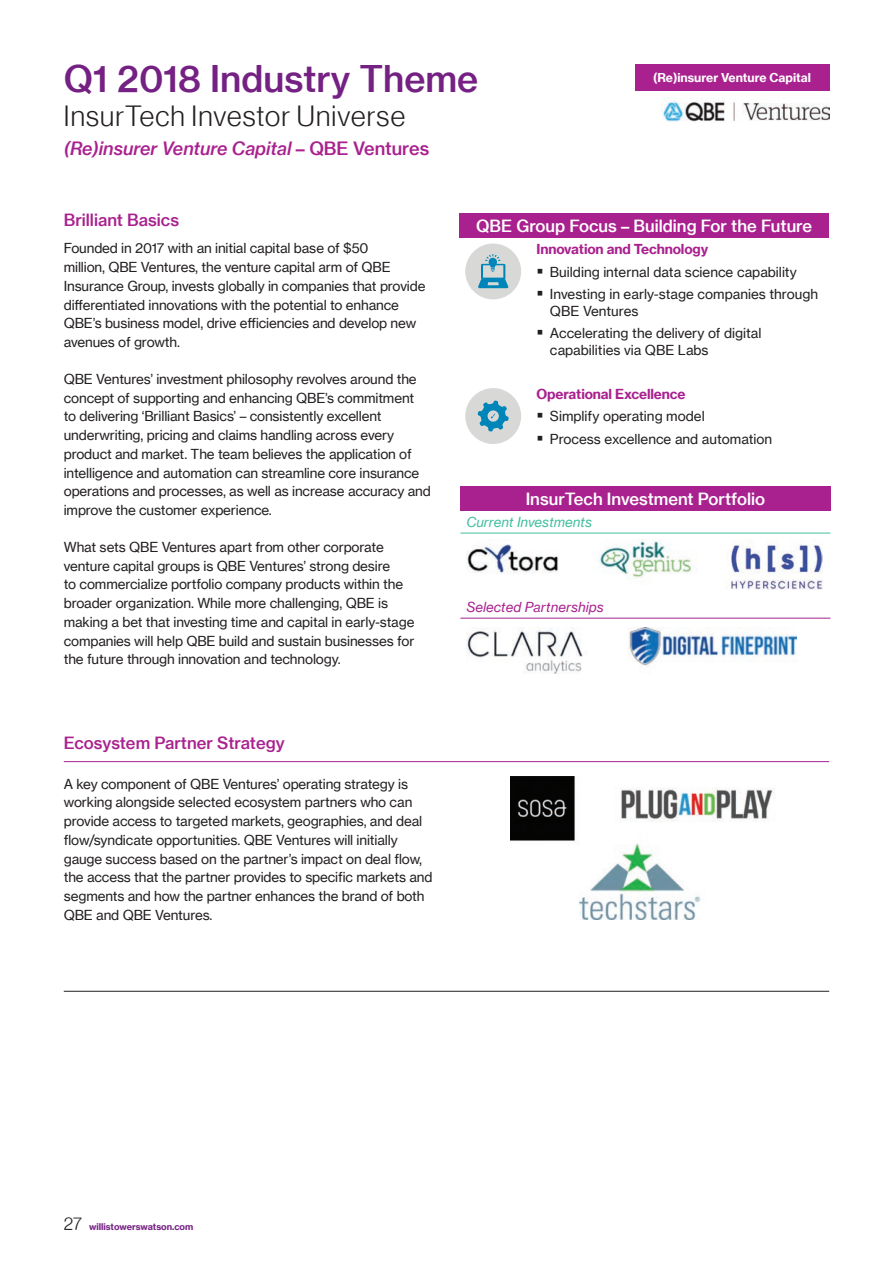
<style>
.page{position:relative;width:893px;height:1263px;background:#fff}
.page>*{position:absolute;margin:0;border:0;box-sizing:border-box;transform-origin:0 0}
.Headline_1__24_27_Me{font:36px "N Haas Grotesk TX Pro 65 Md";color:#752183}
.Subtitle_1__23_26_Li{font:28.5px "N Haas Grotesk DS Pro 45 Lt";letter-spacing:.04em;color:#231f20}
.Subhead_1__11_13_Med{font:18px "N Haas Grotesk TX Pro 66 Md It";color:#a9218e}
.large_subhead{font:16.5px "N Haas Grotesk TX Pro 65 Md";color:#fff}
.Subhead_1__11_13_Med-2{font:16.5px "N Haas Grotesk TX Pro 65 Md";color:#a9218e}
.Body_text_black{font:13.5px/18.8px "N Haas Grotesk TX Pro 55 Rg";letter-spacing:-.01em;color:#231f20}
.Body_text_black-2{font:13.5px "N Haas Grotesk TX Pro 75 Bd";letter-spacing:-.01em;color:#a9218e}
.Body_text_white{font:13.5px "N Haas Grotesk TX Pro 56 It";color:#a9218e}
.Body_text_white-2{font:13.5px "N Haas Grotesk TX Pro 56 It";color:#42bea0}
.Body_text_white-3{font:12px "N Haas Grotesk TX Pro 75 Bd";color:#fff}
.t1{font:9px "N Haas Grotesk TX Pro 75 Bd";color:#752183}
.s1{font-family:"N Haas Grotesk TX Pro 65 Md"}
.s2{font-family:"N Haas Grotesk DS Pro 45 Lt";font-size:18px;color:#231f20}
</style>
<div class="page">
<div style="left:460px;top:486px;width:370px;height:24px;background:#a9218e"></div>
<hr style="left:460px;top:618px;width:370px;height:1px;background:#a9218e">
<hr style="left:460px;top:533px;width:370px;height:1px;background:#42bea0">
<img style="left:466px;top:539px;width:356px;height:51px">
<img style="left:466px;top:628px;width:331px;height:45px">
<div style="left:635px;top:64px;width:194px;height:26px;background:#a9218e"></div>
<img style="left:662px;top:99px;width:167px;height:23px">
<div style="left:459px;top:213px;width:370px;height:24px;background:#a9218e"></div>
<div style="left:465px;top:243px;width:56px;height:56px;background:#d8d9d7;border-radius:50%"></div>
<svg style="left:478px;top:254px;width:30px;height:34px"></svg>
<div style="left:465px;top:388px;width:56px;height:56px;background:#d8d9d7;border-radius:50%"></div>
<svg style="left:478px;top:400px;width:31px;height:32px"></svg>
<img style="left:510px;top:776px;width:265px;height:143px">
<hr style="left:64px;top:761px;width:765px;height:1px;background:#a9218e">
<hr style="left:64px;top:991px;width:765px;height:1px;background:#231f20">
<p class="Headline_1__24_27_Me" style="left:64px;top:56px;width:416px">Q1 2018 Industry Theme</p>
<p class="Subtitle_1__23_26_Li" style="left:64px;top:100px;width:343px">InsurTech Investor Universe</p>
<p class="Subhead_1__11_13_Med" style="left:64px;top:137px;width:367px">(Re)insurer Venture Capital <span class="s1">– QBE Ventures</span></p>
<p class="Body_text_white-3" style="left:653px;top:70px;width:160px">(Re)insurer Venture Capital</p>
<p class="Subhead_1__11_13_Med-2" style="left:64px;top:209px;width:117px">Brilliant Basics</p>
<p class="Body_text_black" style="left:64px;top:239px;width:363px">Founded in 2017 with an initial capital base of $50<br>million, QBE Ventures, the venture capital arm of QBE Insurance Group, invests globally in companies that provide differentiated innovations with the potential to enhance QBE’s business model, drive efficiencies and develop new avenues of growth.</p>
<p class="Body_text_black" style="left:64px;top:369px;width:368px">QBE Ventures’ investment philosophy revolves around the concept of supporting and enhancing QBE’s commitment<br>to delivering ‘Brilliant Basics’ – consistently excellent underwriting, pricing and claims handling across every product and market. The team believes the application of intelligence and automation can streamline core insurance operations and processes, as well as increase accuracy and improve the customer experience.</p>
<p class="Body_text_black" style="left:64px;top:537px;width:352px">What sets QBE Ventures apart from other corporate venture capital groups is QBE Ventures’ strong desire<br>to commercialize portfolio company products within the broader organization. While more challenging, QBE is making a bet that investing time and capital in early-stage companies will help QBE build and sustain businesses for the future through innovation and technology.</p>
<p class="Subhead_1__11_13_Med-2" style="left:64px;top:732px;width:222px">Ecosystem Partner Strategy</p>
<p class="Body_text_black" style="left:64px;top:774px;width:370px">A key component of QBE Ventures’ operating strategy is working alongside selected ecosystem partners who can provide access to targeted markets, geographies, and deal flow/syndicate opportunities. QBE Ventures will initially gauge success based on the partner’s impact on deal flow, the access that the partner provides to specific markets and segments and how the partner enhances the brand of both QBE and QBE Ventures.</p>
<p class="large_subhead" style="left:476px;top:215px;width:338px">QBE Group Focus – Building For the Future</p>
<p class="Body_text_black-2" style="left:536px;top:241px;width:173px">Innovation and Technology</p>
<p class="Body_text_black" style="left:550px;top:262px;width:248px">Building internal data science capability</p>
<p class="Body_text_black" style="left:550px;top:286px;width:270px;line-height:16.5px">Investing in early-stage companies through<br>QBE Ventures</p>
<p class="Body_text_black" style="left:550px;top:325px;width:213px;line-height:16.5px">Accelerating the delivery of digital capabilities via QBE Labs</p>
<p class="Body_text_black-2" style="left:536px;top:385px;width:151px">Operational Excellence</p>
<p class="Body_text_black" style="left:550px;top:407px;width:156px">Simplify operating model</p>
<p class="Body_text_black" style="left:550px;top:429px;width:224px">Process excellence and automation</p>
<p class="large_subhead" style="left:526px;top:488px;width:241px">InsurTech Investment Portfolio</p>
<p class="Body_text_white-2" style="left:466px;top:514px;width:127px">Current Investments</p>
<p class="Body_text_white" style="left:466px;top:599px;width:139px">Selected Partnerships</p>
<p class="t1" style="left:64px;top:1221px;width:131px"><span class="s2">27</span> willistowerswatson.com</p>
</div>
